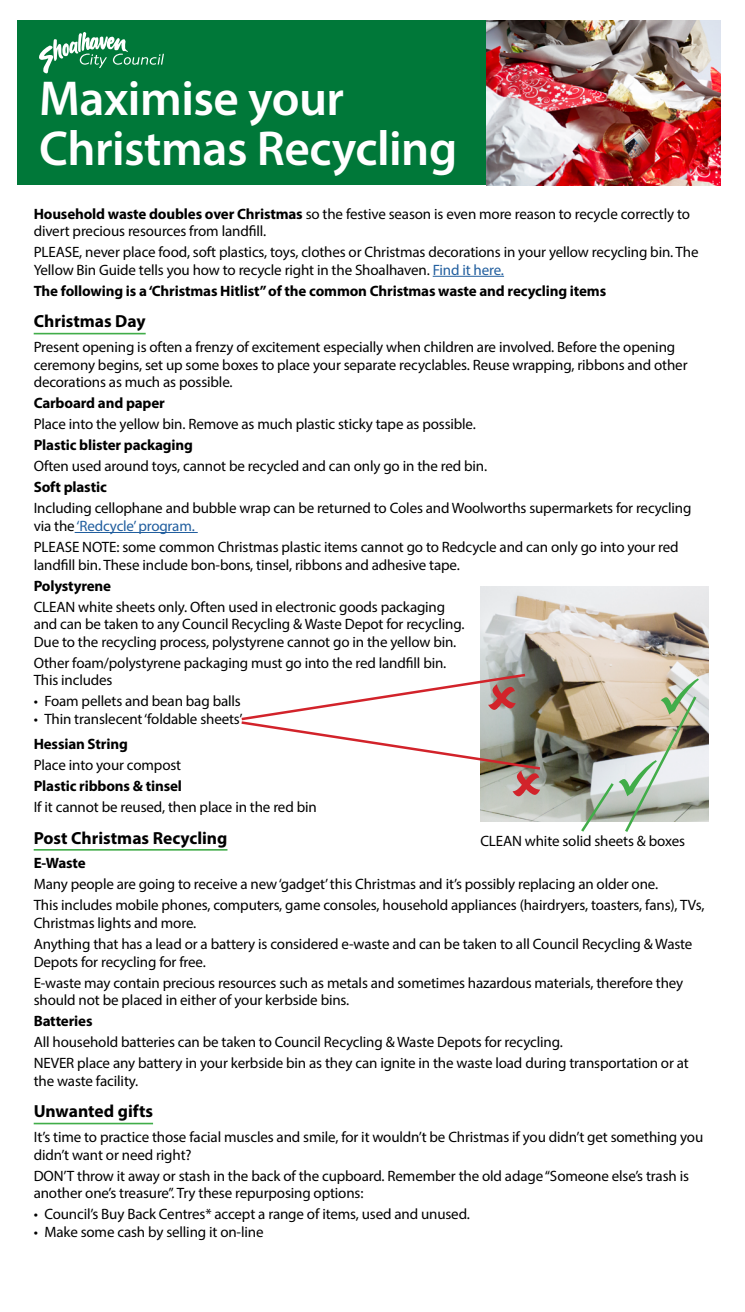
<style>
.page{position:relative;width:745px;height:1312px;background:#fff}
.page>*{position:absolute;margin:0;border:0;box-sizing:border-box;transform-origin:0 0}
.t1{font:600 49.25px/50.2px "Myriad Pro";letter-spacing:-.01em;color:#fff}
.t2{font:700 17.5px "Myriad Pro";color:#000}
.t3{font:15px/17.5px "Myriad Pro";letter-spacing:-.01em;color:#000}
.t4{font:700 15px "Myriad Pro";letter-spacing:-.01em;color:#000}
.s1{font-weight:700}
.s2{color:#215e9e}
</style>
<div class="page">
<div style="left:18px;top:21px;width:701px;height:164px;background:#007839"></div>
<img style="left:486px;top:21px;width:233px;height:164px">
<hr style="left:432px;top:276px;width:71px;height:1px;background:#215e9e">
<hr style="left:34px;top:333px;width:112px;height:1px;background:#41ad49">
<hr style="left:75px;top:532px;width:123px;height:1px;background:#215e9e">
<hr style="left:34px;top:848px;width:193px;height:2px;background:#41ad49">
<hr style="left:34px;top:1122px;width:119px;height:2px;background:#41ad49">
<svg style="left:39px;top:32px;width:125px;height:41px"></svg>
<img style="left:480px;top:586px;width:228px;height:235px">
<svg style="left:241px;top:672px;width:301px;height:124px"></svg>
<svg style="left:578px;top:678px;width:120px;height:154px;background:#b7b6a5"></svg>
<h1 class="t1" style="left:39px;top:72px;width:419px">Maximise your<br>Christmas Recycling</h1>
<p class="t3" style="left:34px;top:205px;width:657px"><span class="s1">Household waste doubles over Christmas</span> so the festive season is even more reason to recycle correctly to divert precious resources from landfill.</p>
<p class="t3" style="left:34px;top:243px;width:666px">PLEASE, never place food, soft plastics, toys, clothes or Christmas decorations in your yellow recycling bin. The<br>Yellow Bin Guide tells you how to recycle right in the Shoalhaven. <span class="s2">Find it here.</span></p>
<p class="t4" style="left:34px;top:281px;width:573px">The following is a ‘Christmas Hitlist” of the common Christmas waste and recycling items</p>
<p class="t2" style="left:34px;top:310px;width:113px">Christmas Day</p>
<p class="t3" style="left:34px;top:338px;width:655px">Present opening is often a frenzy of excitement especially when children are involved. Before the opening ceremony begins, set up some boxes to place your separate recyclables. Reuse wrapping, ribbons and other decorations as much as possible.</p>
<p class="t4" style="left:34px;top:393px;width:133px">Carboard and paper</p>
<p class="t3" style="left:34px;top:415px;width:443px">Place into the yellow bin. Remove as much plastic sticky tape as possible.</p>
<p class="t4" style="left:34px;top:435px;width:161px">Plastic blister packaging</p>
<p class="t3" style="left:34px;top:457px;width:454px">Often used around toys, cannot be recycled and can only go in the red bin.</p>
<p class="t4" style="left:34px;top:477px;width:74px">Soft plastic</p>
<p class="t3" style="left:34px;top:499px;width:659px">Including cellophane and bubble wrap can be returned to Coles and Woolworths supermarkets for recycling via the <span class="s2">‘Redcycle’ program.</span></p>
<p class="t3" style="left:34px;top:538px;width:646px">PLEASE NOTE: some common Christmas plastic items cannot go to Redcycle and can only go into your red landfill bin. These include bon-bons, tinsel, ribbons and adhesive tape.</p>
<p class="t4" style="left:34px;top:575px;width:79px">Polystyrene</p>
<p class="t3" style="left:34px;top:597px;width:432px">CLEAN white sheets only. Often used in electronic goods packaging and can be taken to any Council Recycling &amp; Waste Depot for recycling.<br>Due to the recycling process, polystyrene cannot go in the yellow bin.</p>
<p class="t3" style="left:34px;top:653px;width:414px">Other foam/polystyrene packaging must go into the red landfill bin.<br>This includes</p>
<p class="t3" style="left:34px;top:692px;width:208px">• Foam pellets and bean bag balls</p>
<p class="t3" style="left:34px;top:709px;width:210px">• Thin translecent ‘foldable sheets’</p>
<p class="t4" style="left:34px;top:734px;width:96px">Hessian String</p>
<p class="t3" style="left:34px;top:755px;width:149px">Place into your compost</p>
<p class="t4" style="left:34px;top:776px;width:150px">Plastic ribbons &amp; tinsel</p>
<p class="t3" style="left:34px;top:797px;width:284px">If it cannot be reused, then place in the red bin</p>
<p class="t2" style="left:34px;top:826px;width:195px">Post Christmas Recycling</p>
<p class="t4" style="left:34px;top:853px;width:54px">E-Waste</p>
<p class="t3" style="left:34px;top:873px;width:672px;line-height:21px">Many people are going to receive a new ‘gadget’ this Christmas and it’s possibly replacing an older one.<br>This includes mobile phones, computers, game consoles, household appliances (hairdryers, toasters, fans), TVs,</p>
<p class="t3" style="left:34px;top:911px;width:659px;line-height:21px">Christmas lights and more.<br>Anything that has a lead or a battery is considered e-waste and can be taken to all Council Recycling &amp; Waste</p>
<p class="t3" style="left:34px;top:950px;width:650px;line-height:21px">Depots for recycling for free.<br>E-waste may contain precious resources such as metals and sometimes hazardous materials, therefore they</p>
<p class="t3" style="left:34px;top:990px;width:317px">should not be placed in either of your kerbside bins.</p>
<p class="t4" style="left:34px;top:1011px;width:60px">Batteries</p>
<p class="t3" style="left:34px;top:1031px;width:656px;line-height:21px">All household batteries can be taken to Council Recycling &amp; Waste Depots for recycling.<br>NEVER place any battery in your kerbside bin as they can ignite in the waste load during transportation or at</p>
<p class="t3" style="left:34px;top:1071px;width:106px">the waste facility.</p>
<p class="t2" style="left:34px;top:1099px;width:121px">Unwanted gifts</p>
<p class="t3" style="left:34px;top:1127px;width:670px">It’s time to practice those facial muscles and smile, for it wouldn’t be Christmas if you didn’t get something you didn’t want or need right?</p>
<p class="t3" style="left:34px;top:1166px;width:656px">DON’T throw it away or stash in the back of the cupboard. Remember the old adage “Someone else’s trash is another one’s treasure”. Try these repurposing options:</p>
<p class="t3" style="left:34px;top:1204px;width:437px">• Council’s Buy Back Centres* accept a range of items, used and unused.</p>
<p class="t3" style="left:34px;top:1222px;width:231px">• Make some cash by selling it on-line</p>
<p class="t3" style="left:480px;top:831px;width:206px">CLEAN white solid sheets &amp; boxes</p>
</div>
